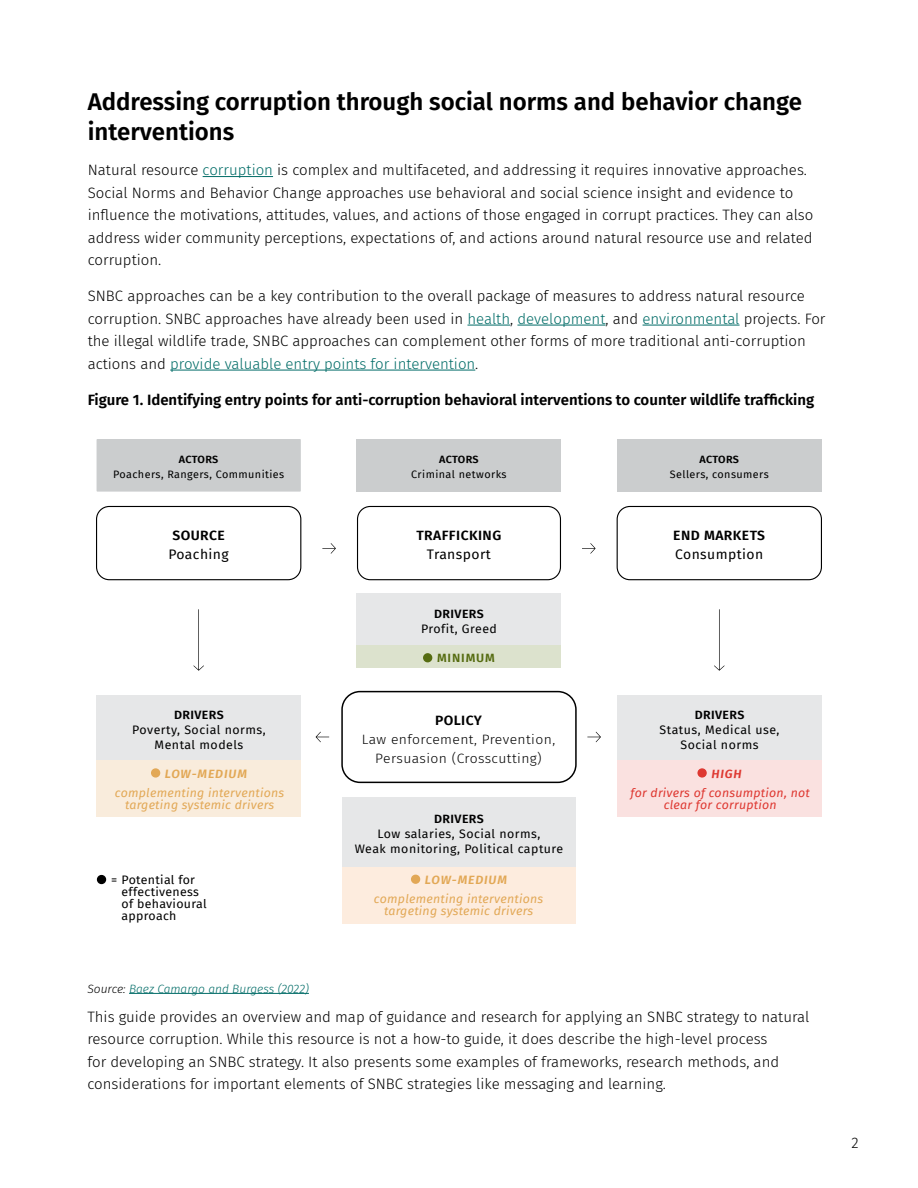
<style>
.page{position:relative;width:918px;height:1188px;background:#fff}
.page>*{position:absolute;margin:0;border:0;box-sizing:border-box;transform-origin:0 0}
.t1{font:600 24px/30px "Fira Sans";color:#000}
.t2{font:300 15px/22.5px "Fira Sans";color:#000}
.t3{font:600 15px "Fira Sans";color:#000}
.t4{font:300 13.5px/18.8px "Fira Sans";letter-spacing:.03em;color:#000;text-align:center}
.t5{font:600 13.5px "Fira Sans";letter-spacing:.03em;color:#000}
.t6{font:13.5px "Fira Sans";letter-spacing:.03em;color:#000}
.t7{font:12px/15px "Fira Sans";letter-spacing:.04em;color:#000;text-align:center}
.t8{font:italic 12px/12px "Fira Sans";letter-spacing:.02em;color:#e2a856;text-align:center}
.t9{font:italic 12px/12px "Fira Sans";letter-spacing:.02em;color:#de3831;text-align:center}
.t10{font:italic 300 12px "Fira Sans";color:#006c67}
.t11{font:600 12px "Fira Sans";letter-spacing:.03em;color:#000}
.t12{font:italic 600 12px "Fira Sans";letter-spacing:.07em;color:#e2a856}
.t13{font:600 12px "Fira Sans";letter-spacing:.07em;color:#566c11}
.t14{font:italic 600 12px "Fira Sans";color:#de3831}
.t15{font:10.5px "Fira Sans";letter-spacing:.04em;color:#000}
.t16{font:600 10.5px "Fira Sans";letter-spacing:.02em;color:#000}
.s1{color:#006c67}
.s2{color:#000}
</style>
<div class="page">
<hr style="left:129px;top:993px;width:180px;height:1px;background:#006c67">
<hr style="left:203px;top:176px;width:70px;height:1px;background:#006c67">
<hr style="left:467px;top:325px;width:43px;height:1px;background:#006c67">
<hr style="left:517px;top:325px;width:89px;height:1px;background:#006c67">
<hr style="left:643px;top:325px;width:97px;height:1px;background:#006c67">
<hr style="left:170px;top:370px;width:305px;height:1px;background:#006c67">
<div style="left:96px;top:506px;width:205px;height:74px;border:1px solid #000;border-radius:13px"></div>
<div style="left:357px;top:506px;width:204px;height:74px;border:1px solid #000;border-radius:13px"></div>
<div style="left:617px;top:506px;width:205px;height:74px;border:1px solid #000;border-radius:13px"></div>
<div style="left:341px;top:691px;width:236px;height:92px;border:2px solid #000;border-radius:18px"></div>
<svg style="left:322px;top:543px;width:14px;height:11px"></svg>
<svg style="left:582px;top:543px;width:14px;height:11px"></svg>
<svg style="left:587px;top:732px;width:14px;height:10px"></svg>
<svg style="left:316px;top:732px;width:13px;height:10px"></svg>
<div style="left:97px;top:439px;width:204px;height:53px;background:#cbcdce"></div>
<div style="left:357px;top:439px;width:204px;height:53px;background:#cbcdce"></div>
<div style="left:617px;top:439px;width:204px;height:53px;background:#cbcdce"></div>
<div style="left:97px;top:696px;width:204px;height:65px;background:#e6e7e8"></div>
<div style="left:617px;top:696px;width:205px;height:65px;background:#e6e7e8"></div>
<div style="left:342px;top:797px;width:234px;height:70px;background:#e6e7e8"></div>
<svg style="left:714px;top:609px;width:11px;height:62px"></svg>
<div style="left:357px;top:594px;width:204px;height:52px;background:#e6e7e8"></div>
<svg style="left:193px;top:609px;width:11px;height:62px"></svg>
<div style="left:357px;top:646px;width:204px;height:22px;background:#dce2cd"></div>
<div style="left:424px;top:654px;width:8px;height:8px;background:#566c11;border-radius:50%"></div>
<div style="left:423px;top:653px;width:9px;height:9px;border:2px solid #566c11;border-radius:50%"></div>
<div style="left:97px;top:761px;width:204px;height:56px;background:#f9ecdc"></div>
<div style="left:152px;top:769px;width:8px;height:8px;background:#e2a856;border-radius:50%"></div>
<div style="left:151px;top:768px;width:9px;height:10px;border:2px solid #e2a856;border-radius:50%"></div>
<div style="left:342px;top:867px;width:234px;height:56px;background:#fdecde"></div>
<div style="left:412px;top:875px;width:8px;height:8px;background:#e2a856;border-radius:50%"></div>
<div style="left:411px;top:875px;width:9px;height:9px;border:2px solid #e2a856;border-radius:50%"></div>
<div style="left:618px;top:761px;width:204px;height:56px;background:#fae1e0"></div>
<div style="left:698px;top:769px;width:8px;height:8px;background:#de3831;border-radius:50%"></div>
<div style="left:697px;top:768px;width:10px;height:10px;border:2px solid #de3831;border-radius:50%"></div>
<div style="left:98px;top:876px;width:7px;height:7px;background:#000;border-radius:50%"></div>
<div style="left:97px;top:875px;width:9px;height:9px;border:2px solid #000;border-radius:50%"></div>
<h1 class="t1" style="left:88px;top:85px;width:716px">Addressing corruption through social norms and behavior change interventions</h1>
<p class="t2" style="left:88px;top:159px;width:727px">Natural resource <span class="s1">corruption</span> is complex and multifaceted, and addressing it requires innovative approaches.<br>Social Norms and Behavior Change approaches use behavioral and social science insight and evidence to influence the motivations, attitudes, values, and actions of those engaged in corrupt practices. They can also address wider community perceptions, expectations of, and actions around natural resource use and related corruption.</p>
<p class="t2" style="left:88px;top:285px;width:739px">SNBC approaches can be a key contribution to the overall package of measures to address natural resource corruption. SNBC approaches have already been used in <span class="s1">health</span>, <span class="s1">development</span>, and <span class="s1">environmental</span> projects. For the illegal wildlife trade, SNBC approaches can complement other forms of more traditional anti-corruption actions and <span class="s1">provide valuable entry points for intervention</span>.</p>
<p class="t3" style="left:88px;top:387px;width:728px">Figure 1. Identifying entry points for anti-corruption behavioral interventions to counter wildlife trafficking</p>
<p class="t16" style="left:179px;top:450px;width:41px">ACTORS</p>
<p class="t15" style="left:113px;top:466px;width:173px">Poachers, Rangers, Communities</p>
<p class="t16" style="left:439px;top:450px;width:41px">ACTORS</p>
<p class="t15" style="left:411px;top:466px;width:97px">Criminal networks</p>
<p class="t16" style="left:700px;top:450px;width:41px">ACTORS</p>
<p class="t15" style="left:670px;top:466px;width:101px">Sellers, consumers</p>
<p class="t5" style="left:172px;top:524px;width:54px">SOURCE</p>
<p class="t6" style="left:169px;top:544px;width:62px">Poaching</p>
<p class="t5" style="left:416px;top:524px;width:86px">TRAFFICKING</p>
<p class="t6" style="left:427px;top:544px;width:65px">Transport</p>
<p class="t5" style="left:673px;top:524px;width:93px">END MARKETS</p>
<p class="t6" style="left:675px;top:544px;width:89px">Consumption</p>
<p class="t11" style="left:434px;top:604px;width:51px">DRIVERS</p>
<p class="t7" style="left:421px;top:621px;width:77px">Profit, Greed</p>
<p class="t13" style="left:437px;top:648px;width:59px">MINIMUM</p>
<p class="t11" style="left:174px;top:705px;width:51px">DRIVERS</p>
<p class="t7" style="left:132px;top:722px;width:135px">Poverty, Social norms,<br>Mental models</p>
<p class="t5" style="left:435px;top:709px;width:48px">POLICY</p>
<p class="t4" style="left:362px;top:730px;width:195px">Law enforcement, Prevention,<br>Persuasion (Crosscutting)</p>
<p class="t11" style="left:695px;top:705px;width:51px">DRIVERS</p>
<p class="t7" style="left:660px;top:722px;width:121px">Status, Medical use,<br>Social norms</p>
<p class="t12" style="left:165px;top:764px;width:84px">LOW-MEDIUM</p>
<p class="t14" style="left:711px;top:764px;width:32px">HIGH</p>
<p class="t8" style="left:115px;top:786px;width:171px">complementing interventions targeting systemic drivers</p>
<p class="t9" style="left:631px;top:786px;width:181px">for drivers of consumption, not clear for corruption</p>
<p class="t11" style="left:434px;top:809px;width:51px">DRIVERS</p>
<p class="t7" style="left:355px;top:826px;width:210px">Low salaries, Social norms,<br>Weak monitoring, Political capture</p>
<p class="t7" style="left:111px;top:872px;width:85px">= Potential for</p>
<p class="t12" style="left:425px;top:870px;width:84px">LOW-MEDIUM</p>
<p class="t7" style="left:122px;top:886px;width:87px;line-height:12px;text-align:left">effectiveness of behavioural approach</p>
<p class="t8" style="left:374px;top:893px;width:171px">complementing interventions targeting systemic drivers</p>
<p class="t10" style="left:87px;top:980px;width:223px"><span class="s2">Source:</span> Baez Camargo and Burgess (2022)</p>
<p class="t2" style="left:87px;top:1005px;width:723px">This guide provides an overview and map of guidance and research for applying an SNBC strategy to natural resource corruption. While this resource is not a how-to guide, it does describe the high-level process<br>for developing an SNBC strategy. It also presents some examples of frameworks, research methods, and considerations for important elements of SNBC strategies like messaging and learning.</p>
<p class="t2" style="left:851px;top:1131px;width:9px">2</p>
</div>
